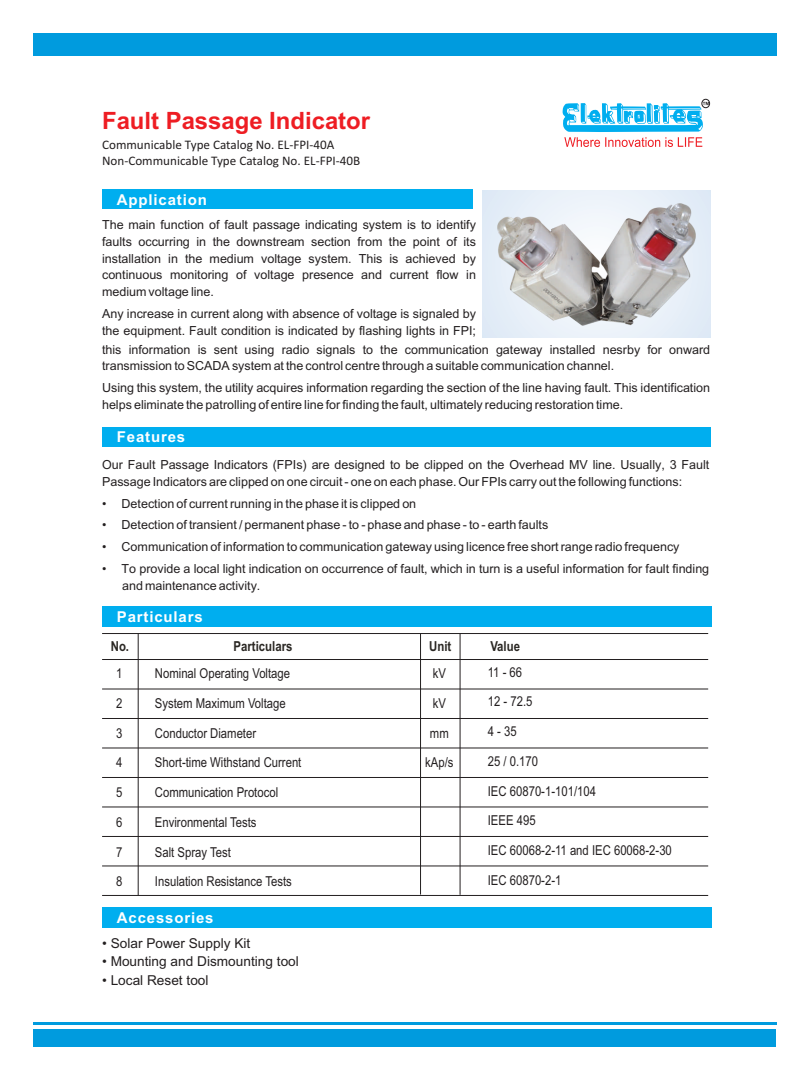
<style>
.page{position:relative;width:810px;height:1080px;background:#fff}
.page>*{position:absolute;margin:0;border:0;box-sizing:border-box;transform-origin:0 0}
.t1{font:700 23.88px "Arial";color:#ee1d23}
.t2{font:700 15px "Arial";letter-spacing:.055em;color:#fff}
.t3{font:700 13.75px "Arial";color:#2a2723;scale:.83 1}
.t4{font:13.62px/29.8px "Arial";color:#231f20;scale:.83 1}
.t5{font:13.62px "Arial";color:#231f20}
.t6{font:13.12px/16px "Calibri";color:#231f20}
.t7{font:12.5px/16.8px "Arial Unicode MS";color:#231f20}
</style>
<div class="page">
<div style="left:102px;top:190px;width:371px;height:19px;background:#00aeef"></div>
<svg style="left:562px;top:102px;width:147px;height:45px"></svg>
<div style="left:702px;top:99px;width:8px;height:9px;border:1px solid #231f20;border-radius:50%"></div>
<hr style="left:34px;top:1023px;width:742px;height:2px;background:#009bde">
<div style="left:34px;top:34px;width:742px;height:22px;background:#009bde"></div>
<div style="left:483px;top:191px;width:227px;height:147px;background:#e4edf7"></div>
<div style="left:102px;top:427px;width:609px;height:20px;background:#00aeef"></div>
<div style="left:102px;top:607px;width:609px;height:20px;background:#00aeef"></div>
<hr style="left:102px;top:633px;width:606px;height:1px;background:#231f20">
<hr style="left:102px;top:659px;width:606px;height:1px;background:#231f20">
<hr style="left:460px;top:634px;width:1px;height:261px;background:#231f20">
<hr style="left:420px;top:634px;width:1px;height:261px;background:#231f20">
<hr style="left:138px;top:634px;width:1px;height:261px;background:#231f20">
<svg style="left:102px;top:688px;width:607px;height:2px"></svg>
<svg style="left:102px;top:718px;width:607px;height:1px"></svg>
<svg style="left:102px;top:747px;width:607px;height:2px"></svg>
<svg style="left:102px;top:777px;width:607px;height:1px"></svg>
<svg style="left:102px;top:806px;width:607px;height:2px"></svg>
<svg style="left:102px;top:836px;width:607px;height:1px"></svg>
<svg style="left:102px;top:865px;width:607px;height:2px"></svg>
<svg style="left:102px;top:895px;width:607px;height:1px"></svg>
<div style="left:102px;top:907px;width:609px;height:20px;background:#00aeef"></div>
<img style="left:498px;top:203px;width:198px;height:122px">
<div style="left:34px;top:1029px;width:742px;height:17px;background:#009bde"></div>
<h1 class="t1" style="left:102px;top:112px;width:270px">Fault Passage Indicator</h1>
<p class="t6" style="left:102px;top:138px;width:260px">Communicable Type Catalog No. EL-FPI-40A<br>Non-Communicable Type Catalog No. EL-FPI-40B</p>
<p class="t2" style="left:117px;top:194px;width:92px">Application</p>
<p class="t7" style="left:102px;top:218px;width:375px;text-align:justify">The main function of fault passage indicating system is to identify faults occurring in the downstream section from the point of its installation in the medium voltage system. This is achieved by continuous monitoring of voltage presence and current flow in medium voltage line.</p>
<p class="t7" style="left:102px;top:306px;width:375px">Any increase in current along with absence of voltage is signaled by the equipment. Fault condition is indicated by flashing lights in FPI;</p>
<p class="t7" style="left:102px;top:342px;width:610px">this information is sent using radio signals to the communication gateway installed nesrby for onward transmission to SCADA system at the control centre through a suitable communication channel.</p>
<p class="t7" style="left:102px;top:381px;width:610px">Using this system, the utility acquires information regarding the section of the line having fault. This identification helps eliminate the patrolling of entire line for finding the fault, ultimately reducing restoration time.</p>
<p class="t2" style="left:117px;top:431px;width:70px">Features</p>
<p class="t7" style="left:102px;top:458px;width:609px">Our Fault Passage Indicators (FPIs) are designed to be clipped on the Overhead MV line. Usually, 3 Fault<br>Passage Indicators are clipped on one circuit - one on each phase. Our FPIs carry out the following functions:</p>
<p class="t7" style="left:102px;top:496px;width:316px">• Detection of current running in the phase it is clipped on</p>
<p class="t7" style="left:102px;top:518px;width:448px">• Detection of transient / permanent phase - to - phase and phase - to - earth faults</p>
<p class="t7" style="left:102px;top:540px;width:579px">• Communication of information to communication gateway using licence free short range radio frequency</p>
<p class="t7" style="left:122px;top:561px;width:589px;text-indent:-20px">• To provide a local light indication on occurrence of fault, which in turn is a useful information for fault finding and maintenance activity.</p>
<p class="t2" style="left:117px;top:611px;width:87px">Particulars</p>
<p class="t3" style="left:111px;top:641px;width:24px">No.</p>
<p class="t3" style="left:234px;top:641px;width:72px">Particulars</p>
<p class="t3" style="left:429px;top:641px;width:28px">Unit</p>
<p class="t4" style="left:116px;top:660px;width:9px;text-align:justify">1<br>2<br>3<br>4<br>5<br>6<br>7<br>8</p>
<p class="t4" style="left:155px;top:660px;width:178px">Nominal Operating Voltage<br>System Maximum Voltage<br>Conductor Diameter<br>Short-time Withstand Current<br>Communication Protocol<br>Environmental Tests<br>Salt Spray Test<br>Insulation Resistance Tests</p>
<p class="t4" style="left:425px;top:660px;width:36px;text-align:center">kV kV mm kAp/s</p>
<p class="t3" style="left:490px;top:641px;width:37px">Value</p>
<p class="t4" style="left:488px;top:658px;width:223px">11 - 66<br>12 - 72.5<br>4 - 35<br>25 / 0.170<br>IEC 60870-1-101/104<br>IEEE 495<br>IEC 60068-2-11 and IEC 60068-2-30<br>IEC 60870-2-1</p>
<p class="t2" style="left:117px;top:912px;width:98px">Accessories</p>
<p class="t5" style="left:102px;top:938px;width:150px">• Solar Power Supply Kit</p>
<p class="t5" style="left:102px;top:956px;width:198px">• Mounting and Dismounting tool</p>
<p class="t5" style="left:102px;top:975px;width:108px">• Local Reset tool</p>
</div>
